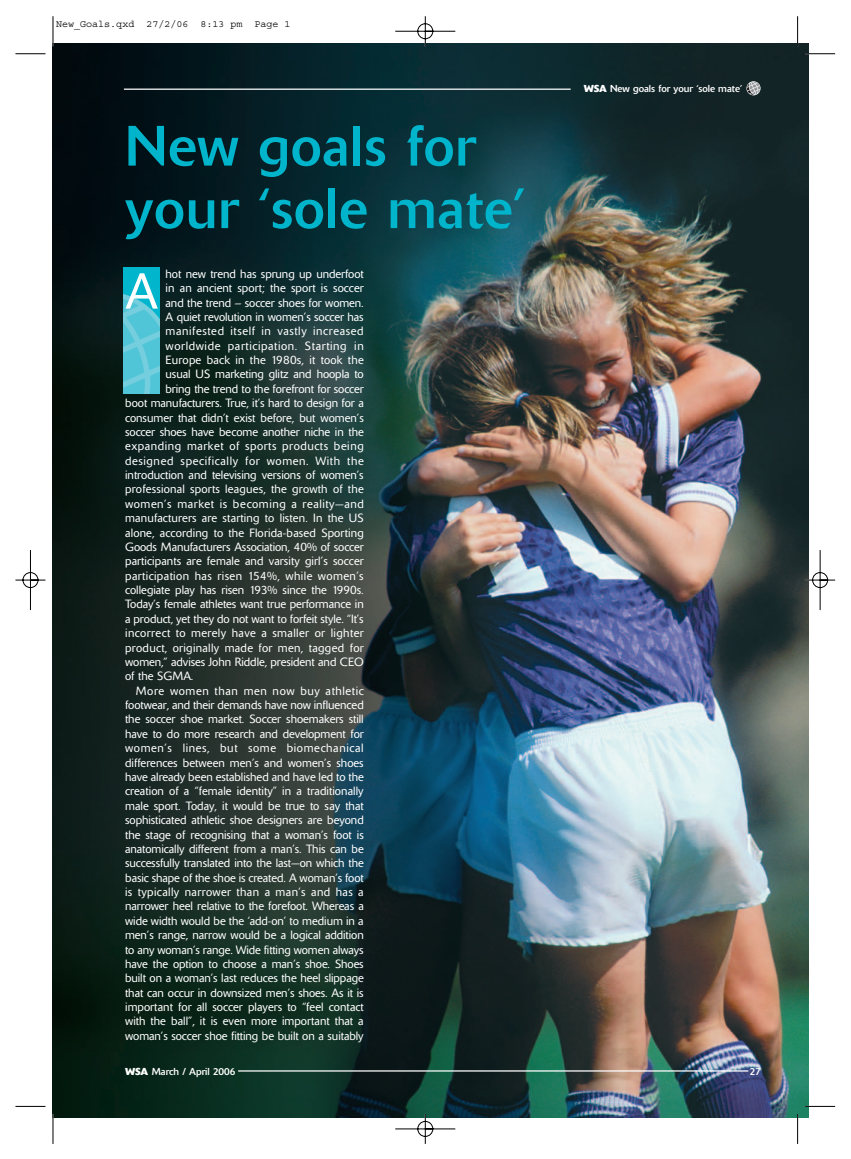
<style>
.page{position:relative;width:851px;height:1159px;background:#fff}
.page>*{position:absolute;margin:0;border:0;box-sizing:border-box;transform-origin:0 0}
.t1{font:56.25px/62.5px "Delta";letter-spacing:.015em;color:#00b5cb}
.t2{font:300 50px "Delta";color:#fff}
.t3{font:300 11.88px "Delta";letter-spacing:-.005em;color:#fff}
.t4{font:300 11.88px "Delta";letter-spacing:.05em;color:#fff}
.t5{font:300 11.88px "Delta";letter-spacing:.015em;color:#fff}
.t6{font:300 11.88px "Delta";letter-spacing:.03em;color:#fff}
.t7{font:300 11.88px "Delta";letter-spacing:.045em;color:#fff}
.t8{font:300 11.88px "Delta";letter-spacing:.035em;color:#fff}
.t9{font:300 11.88px "Delta";letter-spacing:.025em;color:#fff}
.t10{font:300 11.88px "Delta";letter-spacing:.02em;color:#fff}
.t11{font:10px "Delta";color:#fff}
.t12{font:10px "Courier";color:#000}
.s1{font-weight:700}
</style>
<div class="page">
<img style="left:15px;top:16px;width:820px;height:1128px">
<p class="t12" style="left:56px;top:21px;width:236px">New_Goals.qxd 27/2/06 8:13 pm Page 1</p>
<h1 class="t1" style="left:125px;top:120px;width:401px">New goals for your ‘sole mate’</h1>
<p class="t3" style="left:166px;top:269px;width:199px">hot new trend has sprung up underfoot</p>
<p class="t3" style="left:166px;top:284px;width:200px">in an ancient sport; the sport is soccer</p>
<p class="t3" style="left:166px;top:298px;width:200px">and the trend – soccer shoes for women.</p>
<p class="t3" style="left:166px;top:312px;width:200px">A quiet revolution in women’s soccer has</p>
<p class="t4" style="left:166px;top:327px;width:199px">manifested itself in vastly increased</p>
<p class="t4" style="left:166px;top:341px;width:200px">worldwide participation. Starting in</p>
<p class="t10" style="left:166px;top:356px;width:199px">Europe back in the 1980s, it took the</p>
<p class="t3" style="left:166px;top:370px;width:200px">usual US marketing glitz and hoopla to</p>
<p class="t3" style="left:166px;top:384px;width:200px">bring the trend to the forefront for soccer</p>
<p class="t3" style="left:125px;top:399px;width:240px">boot manufacturers. True, it’s hard to design for a</p>
<p class="t3" style="left:125px;top:413px;width:240px">consumer that didn’t exist before, but women’s</p>
<p class="t3" style="left:125px;top:427px;width:240px">soccer shoes have become another niche in the</p>
<p class="t7" style="left:125px;top:442px;width:240px">expanding market of sports products being</p>
<p class="t4" style="left:125px;top:456px;width:240px">designed specifically for women. With the</p>
<p class="t3" style="left:125px;top:471px;width:240px">introduction and televising versions of women’s</p>
<p class="t5" style="left:125px;top:485px;width:240px">professional sports leagues, the growth of the</p>
<p class="t7" style="left:125px;top:499px;width:240px">women’s market is becoming a reality—and</p>
<p class="t5" style="left:125px;top:514px;width:240px">manufacturers are starting to listen. In the US</p>
<p class="t5" style="left:125px;top:528px;width:240px">alone, according to the Florida-based Sporting</p>
<p class="t3" style="left:125px;top:542px;width:240px">Goods Manufacturers Association, 40% of soccer</p>
<p class="t3" style="left:125px;top:557px;width:240px">participants are female and varsity girl’s soccer</p>
<p class="t8" style="left:125px;top:571px;width:240px">participation has risen 154%, while women’s</p>
<p class="t3" style="left:125px;top:586px;width:240px">collegiate play has risen 193% since the 1990s.</p>
<p class="t3" style="left:125px;top:600px;width:240px">Today’s female athletes want true performance in</p>
<p class="t3" style="left:125px;top:614px;width:240px">a product, yet they do not want to forfeit style. “It’s</p>
<p class="t6" style="left:125px;top:629px;width:240px">incorrect to merely have a smaller or lighter</p>
<p class="t9" style="left:125px;top:643px;width:240px">product, originally made for men, tagged for</p>
<p class="t3" style="left:125px;top:657px;width:240px">women,” advises John Riddle, president and CEO</p>
<p class="t3" style="left:125px;top:672px;width:70px">of the SGMA.</p>
<p class="t4" style="left:136px;top:686px;width:229px">More women than men now buy athletic</p>
<p class="t3" style="left:125px;top:701px;width:240px">footwear, and their demands have now influenced</p>
<p class="t3" style="left:125px;top:715px;width:240px">the soccer shoe market. Soccer shoemakers still</p>
<p class="t3" style="left:125px;top:729px;width:240px">have to do more research and development for</p>
<p class="t4" style="left:125px;top:744px;width:240px">women’s lines, but some biomechanical</p>
<p class="t3" style="left:125px;top:758px;width:240px">differences between men’s and women’s shoes</p>
<p class="t3" style="left:125px;top:772px;width:240px">have already been established and have led to the</p>
<p class="t3" style="left:125px;top:787px;width:240px">creation of a “female identity” in a traditionally</p>
<p class="t3" style="left:125px;top:801px;width:240px">male sport. Today, it would be true to say that</p>
<p class="t3" style="left:125px;top:816px;width:240px">sophisticated athletic shoe designers are beyond</p>
<p class="t3" style="left:125px;top:830px;width:240px">the stage of recognising that a woman’s foot is</p>
<p class="t3" style="left:125px;top:844px;width:240px">anatomically different from a man’s. This can be</p>
<p class="t3" style="left:125px;top:859px;width:240px">successfully translated into the last—on which the</p>
<p class="t3" style="left:125px;top:873px;width:240px">basic shape of the shoe is created. A woman’s foot</p>
<p class="t6" style="left:125px;top:887px;width:240px">is typically narrower than a man’s and has a</p>
<p class="t3" style="left:125px;top:902px;width:240px">narrower heel relative to the forefoot. Whereas a</p>
<p class="t3" style="left:125px;top:916px;width:240px">wide width would be the ‘add-on’ to medium in a</p>
<p class="t3" style="left:125px;top:931px;width:240px">men’s range, narrow would be a logical addition</p>
<p class="t3" style="left:125px;top:945px;width:240px">to any woman’s range. Wide fitting women always</p>
<p class="t3" style="left:125px;top:959px;width:240px">have the option to choose a man’s shoe. Shoes</p>
<p class="t3" style="left:125px;top:974px;width:240px">built on a woman’s last reduces the heel slippage</p>
<p class="t3" style="left:125px;top:988px;width:240px">that can occur in downsized men’s shoes. As it is</p>
<p class="t3" style="left:125px;top:1002px;width:240px">important for all soccer players to “feel contact</p>
<p class="t3" style="left:125px;top:1017px;width:240px">with the ball”, it is even more important that a</p>
<p class="t3" style="left:125px;top:1031px;width:240px">woman’s soccer shoe fitting be built on a suitably</p>
<h2 class="t2" style="left:125px;top:273px;width:34px">A</h2>
<p class="t11" style="left:583px;top:85px;width:160px"><span class="s1">WSA</span> New goals for your ‘sole mate’</p>
<p class="t11" style="left:125px;top:1067px;width:112px"><span class="s1">WSA</span> March / April 2006</p>
<p class="t11" style="left:749px;top:1067px;width:13px">27</p>
</div>
